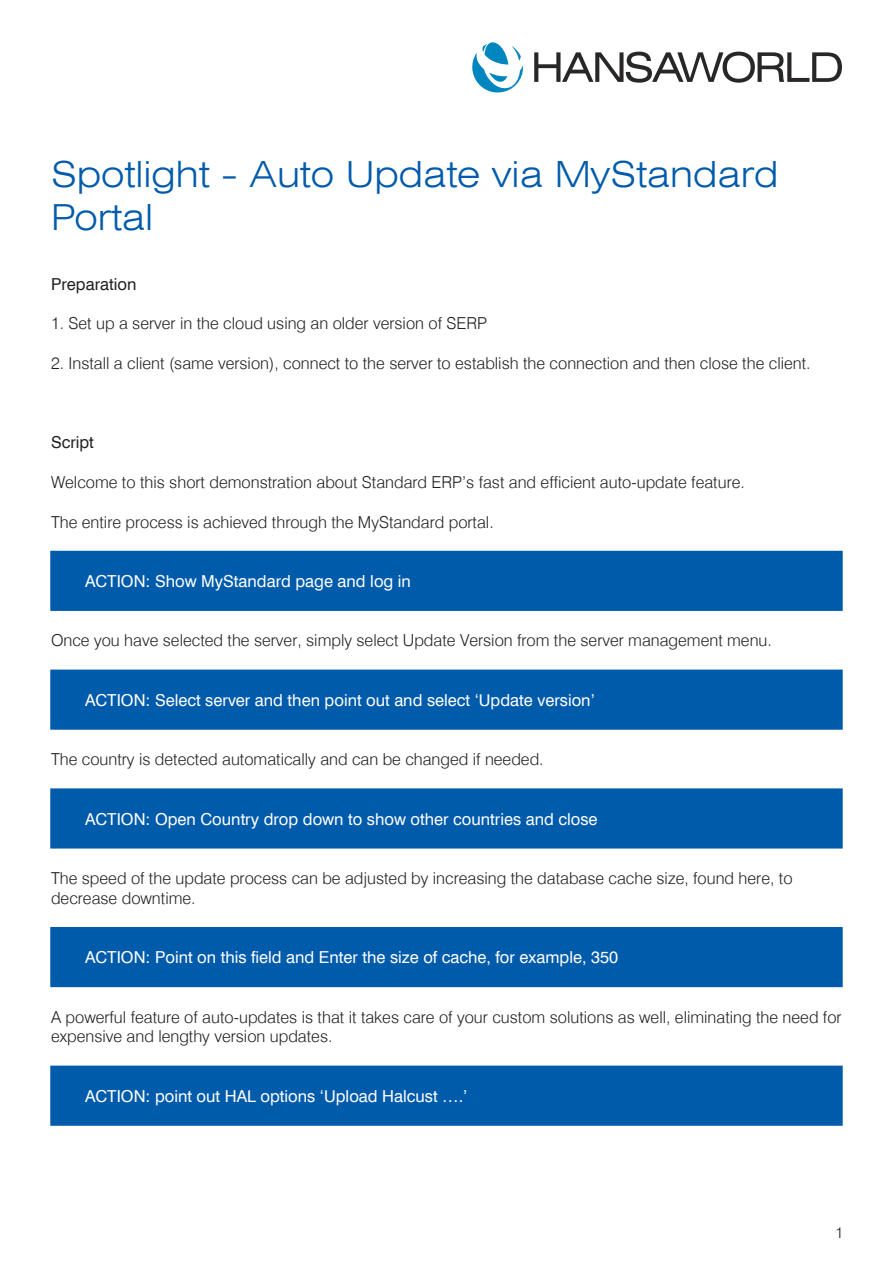
<style>
.page{position:relative;width:893px;height:1263px;background:#fff}
.page>*{position:absolute;margin:0;border:0;box-sizing:border-box;transform-origin:0 0}
.t1{font:36px/43.2px "Swiss Delux Light Extended";color:#015bab}
.Body{font:300 16.5px/19.8px "Swiss Delux";color:#231f20}
.action{font:16.5px "Swiss Delux Roman";color:#fff}
.Body-2{font:16.5px "Swiss Delux Roman";color:#231f20}
.t2{font:300 15px "Swiss Delux";color:#231f20}
</style>
<div class="page">
<svg style="left:472px;top:42px;width:52px;height:51px"></svg>
<svg style="left:534px;top:52px;width:308px;height:31px"></svg>
<div style="left:50px;top:551px;width:793px;height:60px;background:#015bab;border:2px solid #015bab"></div>
<div style="left:50px;top:669px;width:793px;height:61px;background:#015bab;border:2px solid #015bab"></div>
<div style="left:50px;top:788px;width:793px;height:60px;background:#015bab;border:2px solid #015bab"></div>
<div style="left:50px;top:927px;width:793px;height:60px;background:#015bab"></div>
<div style="left:50px;top:1065px;width:793px;height:61px;background:#015bab;border:2px solid #015bab"></div>
<p class="t1" style="left:51px;top:154px;width:729px">Spotlight - Auto Update via MyStandard<br>Portal</p>
<p class="Body-2" style="left:51px;top:274px;width:87px">Preparation</p>
<p class="Body" style="left:51px;top:314px;width:438px">1. Set up a server in the cloud using an older version of SERP</p>
<p class="Body" style="left:51px;top:354px;width:761px">2. Install a client (same version), connect to the server to establish the connection and then close the client.</p>
<p class="Body-2" style="left:51px;top:432px;width:44px">Script</p>
<p class="Body" style="left:51px;top:472px;width:695px">Welcome to this short demonstration about Standard ERP’s fast and efficient auto-update feature.</p>
<p class="Body" style="left:51px;top:512px;width:444px">The entire process is achieved through the MyStandard portal.</p>
<p class="action" style="left:85px;top:571px;width:327px">ACTION: Show MyStandard page and log in</p>
<p class="Body" style="left:51px;top:631px;width:722px">Once you have selected the server, simply select Update Version from the server management menu.</p>
<p class="action" style="left:85px;top:690px;width:511px">ACTION: Select server and then point out and select ‘Update version’</p>
<p class="Body" style="left:51px;top:750px;width:494px">The country is detected automatically and can be changed if needed.</p>
<p class="action" style="left:85px;top:809px;width:514px">ACTION: Open Country drop down to show other countries and close</p>
<p class="Body" style="left:51px;top:868px;width:743px">The speed of the update process can be adjusted by increasing the database cache size, found here, to decrease downtime.</p>
<p class="action" style="left:85px;top:947px;width:535px">ACTION: Point on this field and Enter the size of cache, for example, 350</p>
<p class="Body" style="left:51px;top:1007px;width:792px">A powerful feature of auto-updates is that it takes care of your custom solutions as well, eliminating the need for expensive and lengthy version updates.</p>
<p class="action" style="left:85px;top:1086px;width:384px">ACTION: point out HAL options ‘Upload Halcust ….’</p>
<p class="t2" style="left:835px;top:1223px;width:9px">1</p>
</div>
